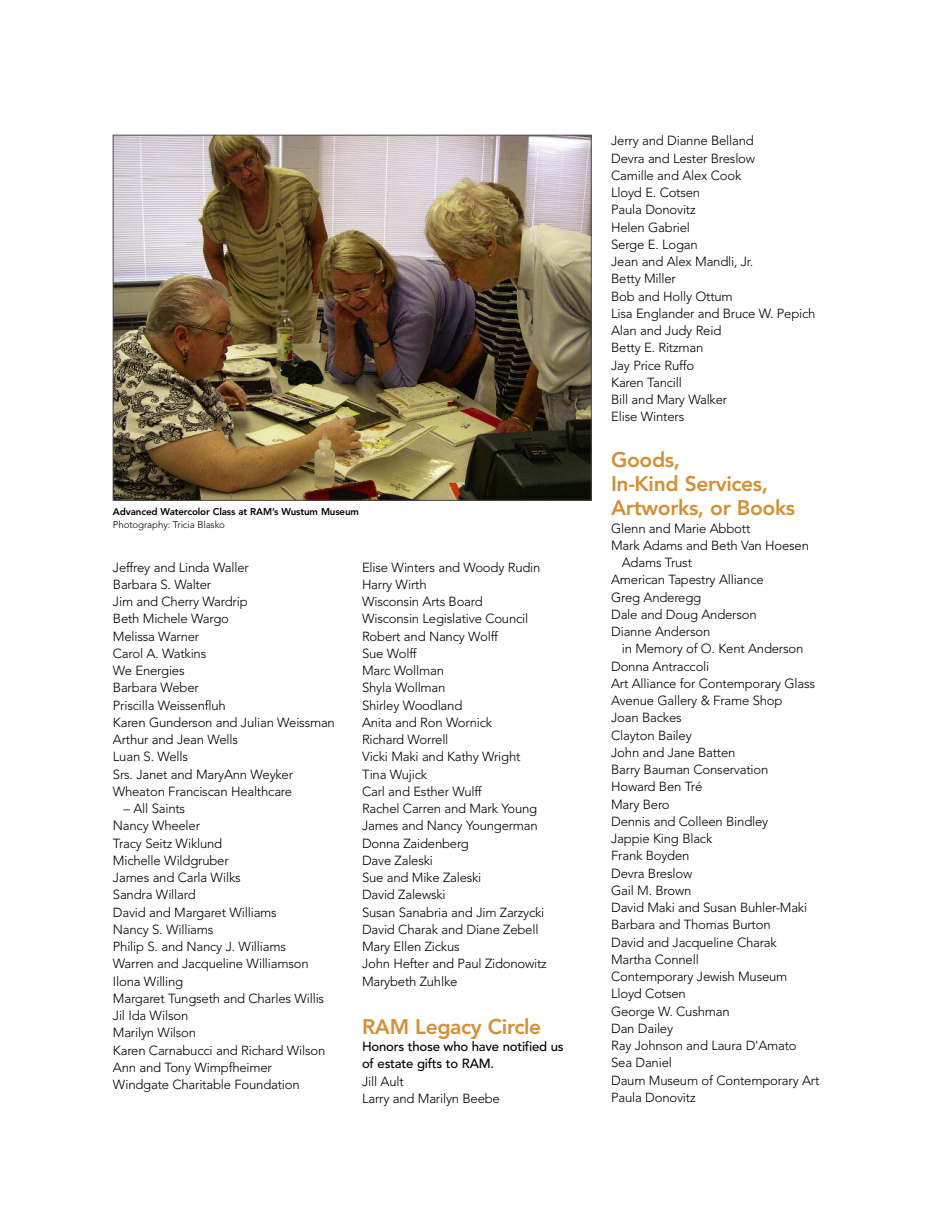
<style>
.page{position:relative;width:945px;height:1215px;background:#fff}
.page>*{position:absolute;margin:0;border:0;box-sizing:border-box;transform-origin:0 0}
.t1{font:800 21px/24px "Avenir";letter-spacing:-.02em;color:#d48e35}
.t2{font:300 13.2px/17.2px "Avenir";letter-spacing:-.015em;color:#000}
.t3{font:500 13.2px/17.2px "Avenir";letter-spacing:-.015em;color:#000}
.t4{font:800 9.75px "Avenir";letter-spacing:-.01em;color:#000}
.t5{font:300 9.75px "Avenir";letter-spacing:-.01em;color:#000}
</style>
<div class="page">
<img style="left:115px;top:137px;width:474px;height:362px">
<p class="t4" style="left:113px;top:508px;width:248px">Advanced Watercolor Class at RAM’s Wustum Museum</p>
<p class="t5" style="left:113px;top:521px;width:114px">Photography: Tricia Blasko</p>
<p class="t2" style="left:113px;top:560px;width:223px">Jeffrey and Linda Waller<br>Barbara S. Walter<br>Jim and Cherry Wardrip<br>Beth Michele Wargo<br>Melissa Warner<br>Carol A. Watkins<br>We Energies<br>Barbara Weber<br>Priscilla Weissenfluh<br>Karen Gunderson and Julian Weissman<br>Arthur and Jean Wells<br>Luan S. Wells<br>Srs. Janet and MaryAnn Weyker<br>Wheaton Franciscan Healthcare</p>
<p class="t2" style="left:113px;top:801px;width:214px;text-indent:11px">– All Saints<br>Nancy Wheeler<br>Tracy Seitz Wiklund<br>Michelle Wildgruber<br>James and Carla Wilks<br>Sandra Willard<br>David and Margaret Williams<br>Nancy S. Williams<br>Philip S. and Nancy J. Williams<br>Warren and Jacqueline Williamson<br>Ilona Willing<br>Margaret Tungseth and Charles Willis<br>Jil Ida Wilson<br>Marilyn Wilson<br>Karen Carnabucci and Richard Wilson<br>Ann and Tony Wimpfheimer<br>Windgate Charitable Foundation</p>
<p class="t2" style="left:362px;top:560px;width:186px">Elise Winters and Woody Rudin<br>Harry Wirth<br>Wisconsin Arts Board<br>Wisconsin Legislative Council<br>Robert and Nancy Wolff<br>Sue Wolff<br>Marc Wollman<br>Shyla Wollman<br>Shirley Woodland<br>Anita and Ron Wornick<br>Richard Worrell<br>Vicki Maki and Kathy Wright<br>Tina Wujick<br>Carl and Esther Wulff<br>Rachel Carren and Mark Young<br>James and Nancy Youngerman<br>Donna Zaidenberg<br>Dave Zaleski<br>Sue and Mike Zaleski<br>David Zalewski<br>Susan Sanabria and Jim Zarzycki<br>David Charak and Diane Zebell<br>Mary Ellen Zickus<br>John Hefter and Paul Zidonowitz<br>Marybeth Zuhlke</p>
<h1 class="t1" style="left:362px;top:1016px;width:181px">RAM Legacy Circle</h1>
<p class="t3" style="left:362px;top:1039px;width:203px">Honors those who have notified us of estate gifts to RAM.</p>
<p class="t2" style="left:362px;top:1074px;width:139px">Jill Ault<br>Larry and Marilyn Beebe</p>
<p class="t2" style="left:611px;top:133px;width:206px">Jerry and Dianne Belland<br>Devra and Lester Breslow<br>Camille and Alex Cook<br>Lloyd E. Cotsen<br>Paula Donovitz<br>Helen Gabriel<br>Serge E. Logan<br>Jean and Alex Mandli, Jr.<br>Betty Miller<br>Bob and Holly Ottum<br>Lisa Englander and Bruce W. Pepich<br>Alan and Judy Reid<br>Betty E. Ritzman<br>Jay Price Ruffo<br>Karen Tancill<br>Bill and Mary Walker<br>Elise Winters</p>
<h1 class="t1" style="left:611px;top:450px;width:186px">Goods,<br>In-Kind Services,<br>Artworks, or Books</h1>
<p class="t2" style="left:611px;top:521px;width:141px">Glenn and Marie Abbott</p>
<p class="t2" style="left:611px;top:538px;width:199px">Mark Adams and Beth Van Hoesen</p>
<p class="t2" style="left:622px;top:555px;width:72px">Adams Trust</p>
<p class="t2" style="left:611px;top:572px;width:154px">American Tapestry Alliance</p>
<p class="t2" style="left:611px;top:590px;width:92px">Greg Anderegg</p>
<p class="t2" style="left:611px;top:607px;width:147px">Dale and Doug Anderson</p>
<p class="t2" style="left:611px;top:624px;width:101px">Dianne Anderson</p>
<p class="t2" style="left:622px;top:641px;width:183px">in Memory of O. Kent Anderson</p>
<p class="t2" style="left:611px;top:659px;width:100px">Donna Antraccoli</p>
<p class="t2" style="left:611px;top:676px;width:205px">Art Alliance for Contemporary Glass</p>
<p class="t2" style="left:611px;top:693px;width:173px">Avenue Gallery &amp; Frame Shop</p>
<p class="t2" style="left:611px;top:710px;width:72px">Joan Backes</p>
<p class="t2" style="left:611px;top:728px;width:82px">Clayton Bailey</p>
<p class="t2" style="left:611px;top:745px;width:126px">John and Jane Batten</p>
<p class="t2" style="left:611px;top:762px;width:159px">Barry Bauman Conservation</p>
<p class="t2" style="left:611px;top:779px;width:93px">Howard Ben Tré</p>
<p class="t2" style="left:611px;top:797px;width:60px">Mary Bero</p>
<p class="t2" style="left:611px;top:814px;width:159px">Dennis and Colleen Bindley</p>
<p class="t2" style="left:611px;top:831px;width:103px">Jappie King Black</p>
<p class="t2" style="left:611px;top:848px;width:80px">Frank Boyden</p>
<p class="t2" style="left:611px;top:866px;width:83px">Devra Breslow</p>
<p class="t2" style="left:611px;top:883px;width:82px">Gail M. Brown</p>
<p class="t2" style="left:611px;top:900px;width:198px">David Maki and Susan Buhler-Maki</p>
<p class="t2" style="left:611px;top:917px;width:161px">Barbara and Thomas Burton</p>
<p class="t2" style="left:611px;top:935px;width:167px">David and Jacqueline Charak</p>
<p class="t2" style="left:611px;top:952px;width:89px">Martha Connell</p>
<p class="t2" style="left:611px;top:969px;width:178px">Contemporary Jewish Museum</p>
<p class="t2" style="left:611px;top:986px;width:76px">Lloyd Cotsen</p>
<p class="t2" style="left:611px;top:1004px;width:120px">George W. Cushman</p>
<p class="t2" style="left:611px;top:1021px;width:63px">Dan Dailey</p>
<p class="t2" style="left:611px;top:1038px;width:187px">Ray Johnson and Laura D'Amato</p>
<p class="t2" style="left:611px;top:1055px;width:62px">Sea Daniel</p>
<p class="t2" style="left:611px;top:1073px;width:210px">Daum Museum of Contemporary Art</p>
<p class="t2" style="left:611px;top:1090px;width:86px">Paula Donovitz</p>
</div>
